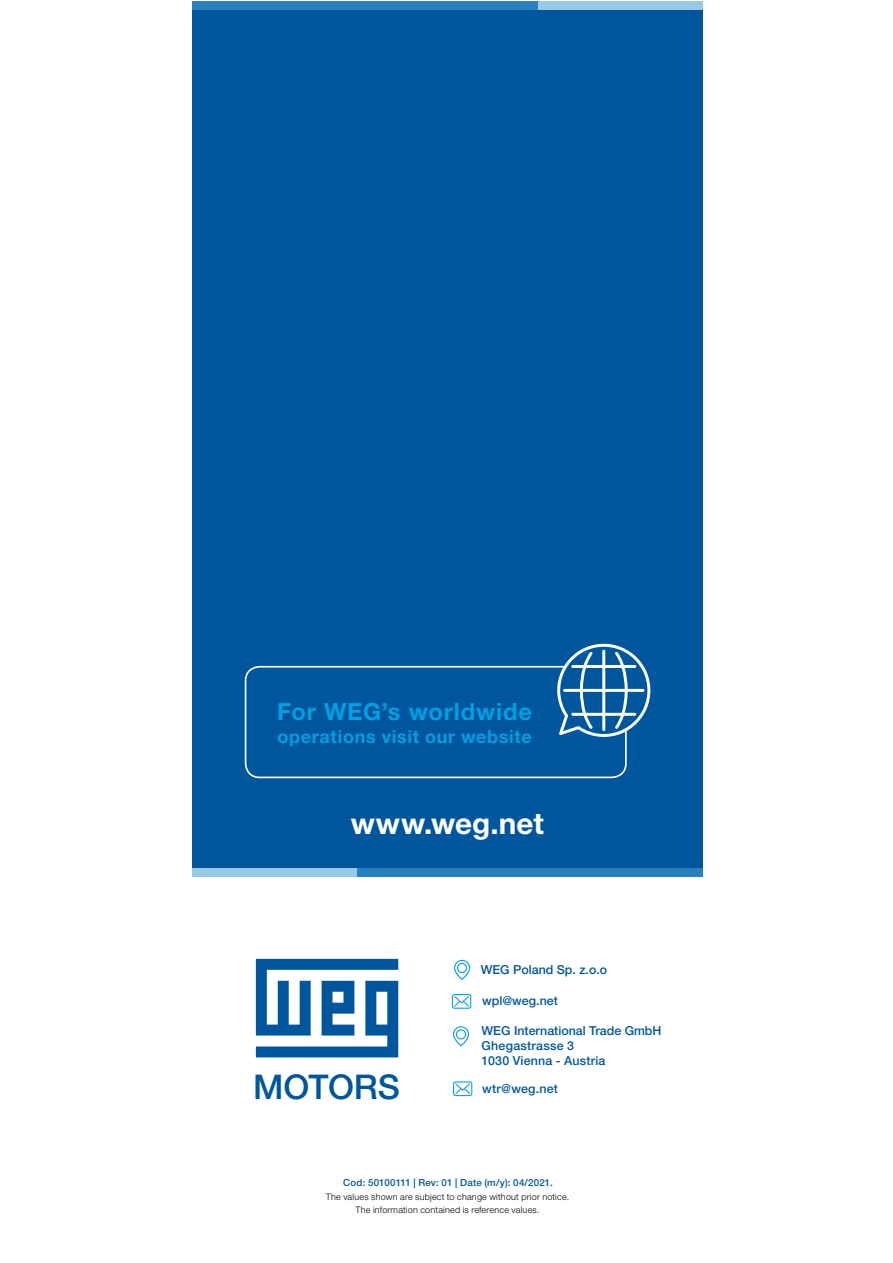
<style>
.page{position:relative;width:893px;height:1263px;background:#fff}
.page>*{position:absolute;margin:0;border:0;box-sizing:border-box;transform-origin:0 0}
.t1{font:500 34.05px "Helvetica Neue LT Pro";letter-spacing:-.005em;color:#00569d}
.t2{font:700 29.7px "Helvetica Neue LT Pro";letter-spacing:.005em;color:#fff}
.t3{font:700 23.7px "Helvetica Neue LT Pro";letter-spacing:.035em;color:#009fe3}
.t4{font:700 18px "Helvetica Neue LT Pro";letter-spacing:.035em;color:#009fe3}
.t5{font:500 12.45px/14.9px "Helvetica Neue LT Pro";color:#00569d}
.t6{font:500 9.75px "Helvetica Neue LT Pro";letter-spacing:.02em;color:#00569d}
.t7{font:300 9px/12.8px "Helvetica Neue LT Pro";letter-spacing:.025em;color:#000;text-align:center}
</style>
<div class="page">
<div style="left:192px;top:10px;width:511px;height:858px;background:#00569d"></div>
<div style="left:192px;top:1px;width:346px;height:9px;background:#2881be"></div>
<div style="left:538px;top:1px;width:165px;height:9px;background:#96cae6"></div>
<div style="left:357px;top:868px;width:346px;height:9px;background:#2881be"></div>
<div style="left:192px;top:868px;width:165px;height:9px;background:#96cae6"></div>
<svg style="left:256px;top:959px;width:142px;height:98px"></svg>
<svg style="left:244px;top:644px;width:406px;height:135px"></svg>
<svg style="left:453px;top:1081px;width:19px;height:15px"></svg>
<svg style="left:454px;top:960px;width:16px;height:20px"></svg>
<svg style="left:452px;top:994px;width:19px;height:15px"></svg>
<svg style="left:453px;top:1026px;width:16px;height:20px"></svg>
<h3 class="t3" style="left:277px;top:696px;width:257px">For WEG’s worldwide</h3>
<h3 class="t4" style="left:278px;top:725px;width:256px">operations visit our website</h3>
<h2 class="t2" style="left:351px;top:805px;width:195px">www.weg.net</h2>
<h1 class="t1" style="left:253px;top:1067px;width:148px">MOTORS</h1>
<p class="t5" style="left:481px;top:961px;width:128px">WEG Poland Sp. z.o.o</p>
<p class="t5" style="left:482px;top:993px;width:77px">wpl@weg.net</p>
<p class="t5" style="left:482px;top:1023px;width:181px">WEG International Trade GmbH<br>Ghegastrasse 3<br>1030 Vienna - Austria</p>
<p class="t5" style="left:482px;top:1081px;width:77px">wtr@weg.net</p>
<p class="t6" style="left:343px;top:1177px;width:211px">Cod: 50100111 | Rev: 01 | Date (m/y): 04/2021.</p>
<p class="t7" style="left:326px;top:1190px;width:245px">The values shown are subject to change without prior notice.<br>The information contained is reference values.</p>
</div>
